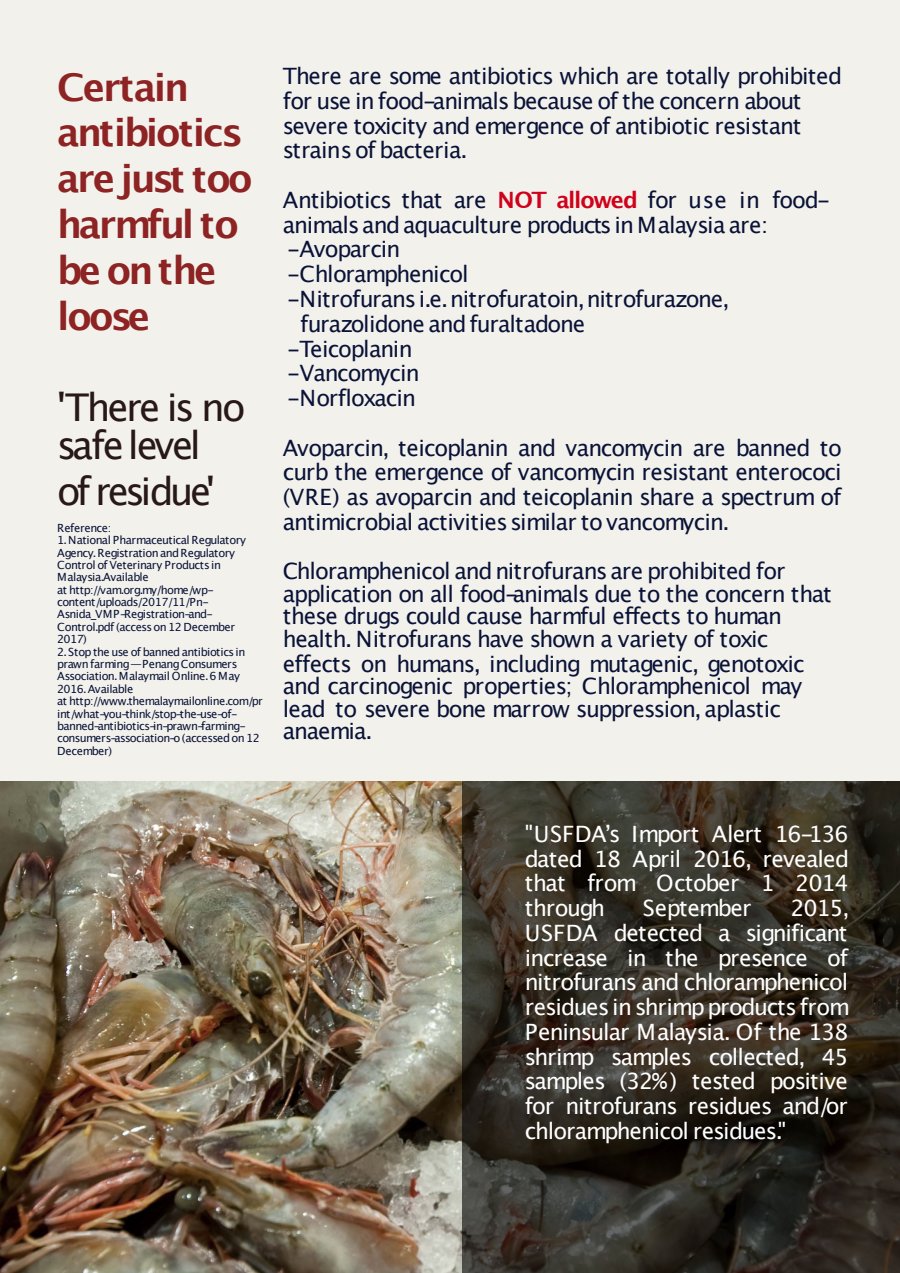
<style>
.page{position:relative;width:900px;height:1273px;background:#fff}
.page>*{position:absolute;margin:0;border:0;box-sizing:border-box;transform-origin:0 0}
.t1{font:700 38.25px/45.8px "Lucida Grande";letter-spacing:-.065em;color:#8d2323}
.t2{font:38.25px/38.2px "Lucida Grande";letter-spacing:-.075em;color:#281818}
.t3{font:38.25px "Lucida Grande";letter-spacing:-.095em;color:#281818}
.t4{font:22.5px/24.8px "Lucida Grande";letter-spacing:-.045em;color:#0a1337}
.t5{font:22.5px/24.8px "Lucida Grande";letter-spacing:-.045em;color:#fff;text-align:justify}
.t6{font:11.25px/12.4px "Lucida Grande";letter-spacing:-.045em;color:#0a1337}
.s1{font-weight:700;color:#d0021b}
</style>
<div class="page">
<div style="left:0;top:0;width:900px;height:1272px;background:#f2f1ec"></div>
<img style="left:0;top:781px;width:463px;height:491px">
<img style="left:463px;top:781px;width:437px;height:491px">
<h1 class="t1" style="left:57px;top:67px;width:197px">Certain antibiotics are just too harmful to be onthe loose</h1>
<h1 class="t2" style="left:57px;top:391px;width:190px">'There is no safe level</h1>
<h1 class="t3" style="left:57px;top:475px;width:159px">of residue'</h1>
<p class="t6" style="left:57px;top:522px;width:207px">Reference:<br>1.National Pharmaceutical Regulatory<br>Agency.Registration and Regulatory<br>Control of Veterinary Productsin<br>Malaysia.Available<br>at http://vam.org.my/home/wp&shy;content/uploads/2017/11/Pn-<br>Asnida_VMP-Registration-and-<br>Control.pdf (access on 12 December<br>2017)<br>2.Stopthe use of banned antibioticsin prawn farming—PenangConsumers<br>Association.Malaymail Online.6 May<br>2016.Available<br>at http://www.themalaymailonline.com/pr int/what-you-think/stop-the-use-of&shy;banned-antibiotics-in-prawn-farming&shy;consumers-association-o (accessed on 12<br>December)</p>
<p class="t4" style="left:283px;top:65px;width:561px">There are some antibiotics which are totally prohibited for use in food-animals because of the concern about severe toxicity and emergence of antibiotic resistant strains of bacteria.</p>
<p class="t4" style="left:283px;top:189px;width:549px">Antibiotics that are <span class="s1">NOT allowed</span> for use in food-</p>
<p class="t4" style="left:283px;top:214px;width:487px">animals and aquaculture products in Malaysia are:</p>
<p class="t4" style="left:287px;top:238px;width:115px">-Avoparcin</p>
<p class="t4" style="left:287px;top:263px;width:183px">-Chloramphenicol</p>
<p class="t4" style="left:287px;top:288px;width:444px">-Nitrofuransi.e.nitrofuratoin,nitrofurazone,</p>
<p class="t4" style="left:300px;top:313px;width:287px">furazolidone and furaltadone</p>
<p class="t4" style="left:287px;top:337px;width:127px">-Teicoplanin</p>
<p class="t4" style="left:287px;top:362px;width:134px">-Vancomycin</p>
<p class="t4" style="left:287px;top:387px;width:130px">-Norfloxacin</p>
<p class="t4" style="left:283px;top:436px;width:561px;text-align:justify">Avoparcin, teicoplanin and vancomycin are banned to curb the emergence of vancomycin resistant enterococi (VRE) as avoparcin and teicoplanin share a spectrum of antimicrobial activitiessimilar to vancomycin.</p>
<p class="t4" style="left:283px;top:561px;width:550px;line-height:22.5px">Chloramphenicol and nitrofurans are prohibited for application on all food-animals due to the concern that these drugs could cause harmful effects to human health. Nitrofurans have shown a variety of toxic</p>
<p class="t4" style="left:283px;top:654px;width:523px;line-height:22.5px">effects on humans, including mutagenic, genotoxic and carcinogenic properties; Chloramphenicol may lead to severe bone marrow suppression, aplastic anaemia.</p>
<p class="t5" style="left:525px;top:822px;width:326px">"USFDAʼs Import Alert 16-136 dated 18 April 2016, revealed that from October 1 2014 through</p>
<p class="t5" style="left:643px;top:897px;width:110px">September</p>
<p class="t5" style="left:525px;top:897px;width:327px;text-align:left;text-indent:266px">2015,<br>USFDA detected a significant increase in the presence of nitrofurans and chloramphenicol residues in shrimp products from<br>Peninsular Malaysia. Of the 138 shrimp samples collected, 45 samples (32%) tested positive for nitrofurans residues and/or chloramphenicol residues."</p>
</div>
